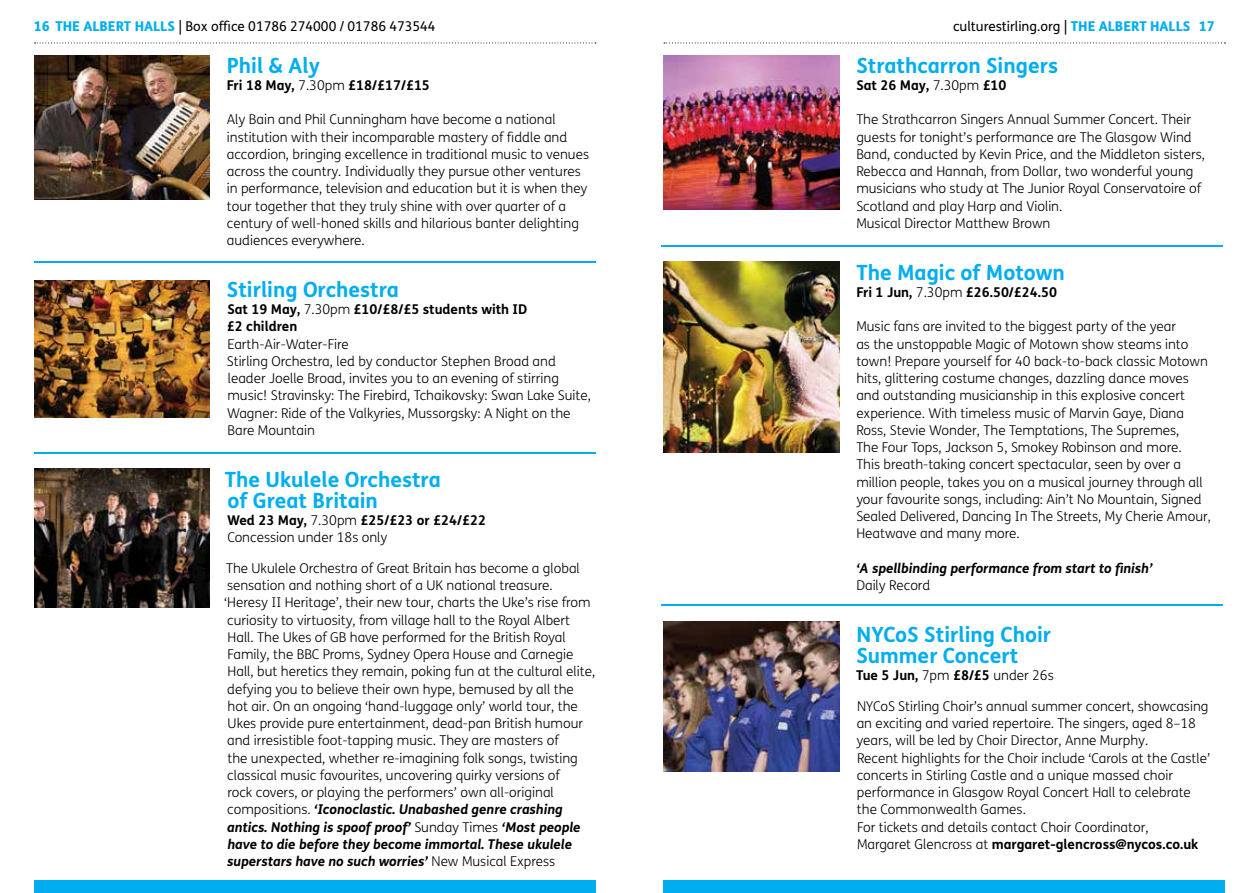
<style>
.page{position:relative;width:1259px;height:893px;background:#fff}
.page>*{position:absolute;margin:0;border:0;box-sizing:border-box;transform-origin:0 0}
.t1{font:700 21px/21px "FS Me";color:#00aeef}
.t2{font:300 13.5px/17.2px "FS Me";color:#000}
.t3{font:700 13.5px/17.2px "FS Me";color:#000}
.t4{font:13.5px "FS Me";color:#000}
.t5{font:italic 700 13.5px "FS Me";color:#000}
.s1{font-weight:800;color:#00aeef}
.s2{font-weight:300}
.s3{font-weight:700}
.s4{font-weight:700;font-style:italic}
</style>
<div class="page">
<div style="left:34px;top:880px;width:561px;height:13px;background:#00aeef"></div>
<div style="left:663px;top:880px;width:562px;height:13px;background:#00aeef"></div>
<svg style="left:34px;top:43px;width:562px;height:1px"></svg>
<svg style="left:664px;top:43px;width:561px;height:1px"></svg>
<img style="left:34px;top:55px;width:176px;height:145px">
<img style="left:34px;top:281px;width:176px;height:137px">
<img style="left:34px;top:469px;width:176px;height:138px">
<hr style="left:34px;top:261px;width:561px;height:2px;background:#00aeef">
<hr style="left:34px;top:453px;width:561px;height:1px;background:#00aeef">
<img style="left:663px;top:55px;width:176px;height:155px">
<img style="left:663px;top:261px;width:176px;height:192px">
<img style="left:663px;top:621px;width:176px;height:151px">
<hr style="left:662px;top:245px;width:561px;height:1px;background:#00aeef">
<hr style="left:662px;top:605px;width:561px;height:1px;background:#00aeef">
<p class="t4" style="left:34px;top:17px;width:403px"><span class="s1">16 THE ALBERT HALLS</span> | Box office 01786 274000 / 01786 473544</p>
<p class="t4" style="left:953px;top:17px;width:263px">culturestirling.org | <span class="s1">THE ALBERT HALLS 17</span></p>
<h1 class="t1" style="left:227px;top:54px;width:95px">Phil &amp; Aly</h1>
<p class="t3" style="left:227px;top:76px;width:205px">Fri 18 May, <span class="s2">7.30pm</span> £18/£17/£15</p>
<p class="t2" style="left:227px;top:111px;width:364px">Aly Bain and Phil Cunningham have become a national institution with their incomparable mastery of fiddle and accordion, bringing excellence in traditional music to venues across the country. Individually they pursue other ventures in performance, television and education but it is when they tour together that they truly shine with over quarter of a century of well-honed skills and hilarious banter delighting audiences everywhere.</p>
<h1 class="t1" style="left:227px;top:278px;width:174px">Stirling Orchestra</h1>
<p class="t3" style="left:227px;top:300px;width:302px">Sat 19 May, <span class="s2">7.30pm</span> £10/£8/£5 students with ID £2 children</p>
<p class="t2" style="left:227px;top:335px;width:366px">Earth-Air-Water-Fire<br>Stirling Orchestra, led by conductor Stephen Broad and leader Joelle Broad, invites you to an evening of stirring music! Stravinsky: The Firebird, Tchaikovsky: Swan Lake Suite, Wagner: Ride of the Valkyries, Mussorgsky: A Night on the Bare Mountain</p>
<h1 class="t1" style="left:225px;top:468px;width:217px">The Ukulele Orchestra of Great Britain</h1>
<p class="t2" style="left:227px;top:511px;width:260px"><span class="s3">Wed 23 May,</span> 7.30pm <span class="s3">£25/£23 or £24/£22<br></span>Concession under 18s only</p>
<p class="t2" style="left:224px;top:559px;width:373px">The Ukulele Orchestra of Great Britain has become a global sensation and nothing short of a UK national treasure. ‘Heresy II Heritage’, their new tour, charts the Uke’s rise from curiosity to virtuosity, from village hall to the Royal Albert Hall. The Ukes of GB have performed for the British Royal Family, the BBC Proms, Sydney Opera House and Carnegie Hall, but heretics they remain, poking fun at the cultural elite, defying you to believe their own hype, bemused by all the<br>hot air. On an ongoing ‘hand-luggage only’ world tour, the Ukes provide pure entertainment, dead-pan British humour and irresistible foot-tapping music. They are masters of<br>the unexpected, whether re-imagining folk songs, twisting classical music favourites, uncovering quirky versions of<br>rock covers, or playing the performers’ own all-original compositions. <span class="s4">‘Iconoclastic. Unabashed genre crashing antics. Nothing is spoof proof’</span> Sunday Times <span class="s4">‘Most people have to die before they become immortal. These ukulele superstars have no such worries’</span> New Musical Express</p>
<h1 class="t1" style="left:856px;top:54px;width:203px">Strathcarron Singers</h1>
<p class="t3" style="left:856px;top:76px;width:152px">Sat 26 May, <span class="s2">7.30pm</span> £10</p>
<p class="t2" style="left:856px;top:111px;width:350px">The Strathcarron Singers Annual Summer Concert. Their guests for tonight’s performance are The Glasgow Wind Band, conducted by Kevin Price, and the Middleton sisters, Rebecca and Hannah, from Dollar, two wonderful young musicians who study at The Junior Royal Conservatoire of Scotland and play Harp and Violin.<br>Musical Director Matthew Brown</p>
<h1 class="t1" style="left:856px;top:261px;width:210px">The Magic of Motown</h1>
<p class="t3" style="left:856px;top:283px;width:202px">Fri 1 Jun, <span class="s2">7.30pm</span> £26.50/£24.50</p>
<p class="t2" style="left:856px;top:318px;width:356px">Music fans are invited to the biggest party of the year<br>as the unstoppable Magic of Motown show steams into town! Prepare yourself for 40 back-to-back classic Motown hits, glittering costume changes, dazzling dance moves and outstanding musicianship in this explosive concert experience. With timeless music of Marvin Gaye, Diana Ross, Stevie Wonder, The Temptations, The Supremes,<br>The Four Tops, Jackson 5, Smokey Robinson and more.<br>This breath-taking concert spectacular, seen by over a million people, takes you on a musical journey through all your favourite songs, including: Ain’t No Mountain, Signed Sealed Delivered, Dancing In The Streets, My Cherie Amour, Heatwave and many more.</p>
<p class="t5" style="left:856px;top:558px;width:298px">‘A spellbinding performance from start to finish’</p>
<p class="t2" style="left:856px;top:576px;width:75px">Daily Record</p>
<h1 class="t1" style="left:856px;top:623px;width:196px">NYCoS Stirling Choir<br>Summer Concert</h1>
<p class="t3" style="left:856px;top:666px;width:199px">Tue 5 Jun, <span class="s2">7pm</span> £8/£5 <span class="s2">under 26s</span></p>
<p class="t2" style="left:856px;top:697px;width:355px">NYCoS Stirling Choir’s annual summer concert, showcasing an exciting and varied repertoire. The singers, aged 8–18 years, will be led by Choir Director, Anne Murphy.<br>Recent highlights for the Choir include ‘Carols at the Castle’ concerts in Stirling Castle and a unique massed choir performance in Glasgow Royal Concert Hall to celebrate the Commonwealth Games.<br>For tickets and details contact Choir Coordinator,<br>Margaret Glencross at <span class="s3">margaret-glencross@nycos.co.uk</span></p>
</div>
